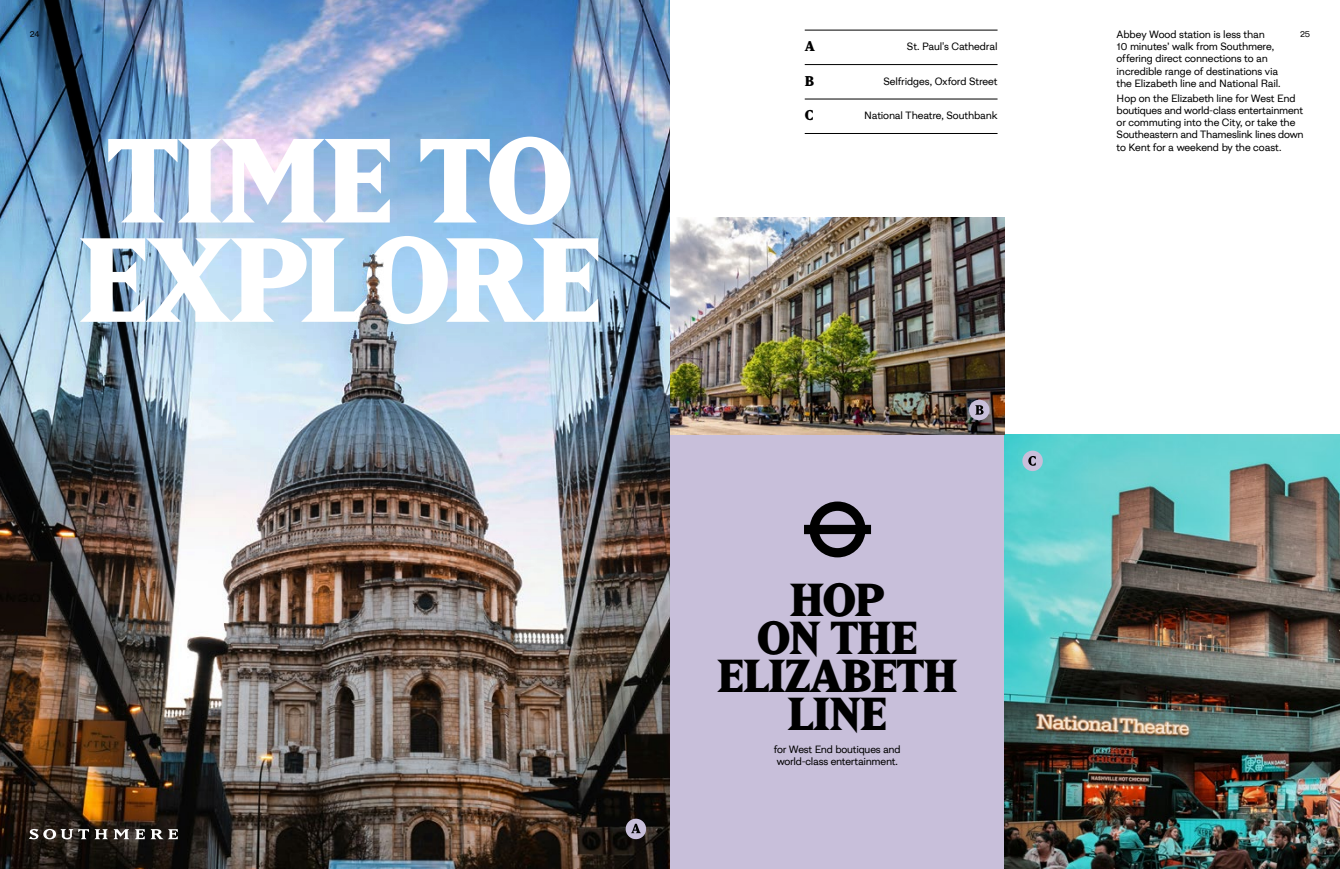
<style>
.page{position:relative;width:1340px;height:869px;background:#fff}
.page>*{position:absolute;margin:0;border:0;box-sizing:border-box;transform-origin:0 0}
.t1{font:800 117.86px/99.2px "Matrix IIOT";letter-spacing:-.015em;color:#fff}
.t2{font:800 45.59px/38.2px "Matrix IIOT";letter-spacing:-.02em;color:#000;text-align:center}
.t3{font:800 14px "Matrix IIOT";color:#000}
.t4{font:10.5px/12.2px "NT Dapper";letter-spacing:-.015em;color:#000}
.t5{font:8.75px "NT Dapper";color:#000}
</style>
<div class="page">
<img style="left:0;top:0;width:670px;height:868px">
<div style="left:670px;top:434px;width:335px;height:434px;background:#c8bfda"></div>
<img style="left:1005px;top:434px;width:334px;height:434px">
<img style="left:670px;top:217px;width:335px;height:217px">
<svg style="left:804px;top:501px;width:67px;height:56px"></svg>
<hr style="left:804px;top:30px;width:193px;height:1px;background:#000">
<hr style="left:804px;top:64px;width:193px;height:1px;background:#000">
<hr style="left:804px;top:99px;width:193px;height:1px;background:#000">
<hr style="left:804px;top:133px;width:193px;height:1px;background:#000">
<svg style="left:625px;top:818px;width:21px;height:20px"></svg>
<svg style="left:631px;top:823px;width:10px;height:9px"></svg>
<div style="left:969px;top:399px;width:20px;height:21px;background:#c8bfda;border-radius:50%"></div>
<svg style="left:975px;top:405px;width:8px;height:9px"></svg>
<svg style="left:29px;top:828px;width:100px;height:11px"></svg>
<svg style="left:135px;top:828px;width:43px;height:10px"></svg>
<div style="left:1022px;top:450px;width:20px;height:21px;background:#c8bfda;border-radius:50%"></div>
<svg style="left:1028px;top:456px;width:7px;height:9px"></svg>
<p class="t5" style="left:30px;top:28px;width:11px">24</p>
<p class="t4" style="left:1116px;top:28px;width:165px">Abbey Wood station is less than<br>10 minutes’ walk from Southmere, offering direct connections to an incredible range of destinations via the Elizabeth line and National Rail.</p>
<p class="t4" style="left:1116px;top:92px;width:188px">Hop on the Elizabeth line for West End boutiques and world-class entertainment or commuting into the City, or take the Southeastern and Thameslink lines down to Kent for a weekend by the coast.</p>
<p class="t5" style="left:1299px;top:28px;width:12px">25</p>
<h3 class="t3" style="left:804px;top:37px;width:12px">A</h3>
<p class="t4" style="left:907px;top:40px;width:92px">St. Paul's Cathedral</p>
<h3 class="t3" style="left:804px;top:72px;width:11px">B</h3>
<p class="t4" style="left:883px;top:75px;width:116px">Selfridges, Oxford Street</p>
<h3 class="t3" style="left:804px;top:106px;width:10px">C</h3>
<p class="t4" style="left:864px;top:109px;width:135px">National Theatre, Southbank</p>
<h1 class="t1" style="left:79px;top:128px;width:524px">TIME TO<br>EXPLORE</h1>
<h2 class="t2" style="left:717px;top:579px;width:242px">HOP<br>ON THE<br>ELIZABETH<br>LINE</h2>
<p class="t4" style="left:774px;top:743px;width:128px">for West End boutiques and world-class entertainment.</p>
</div>
